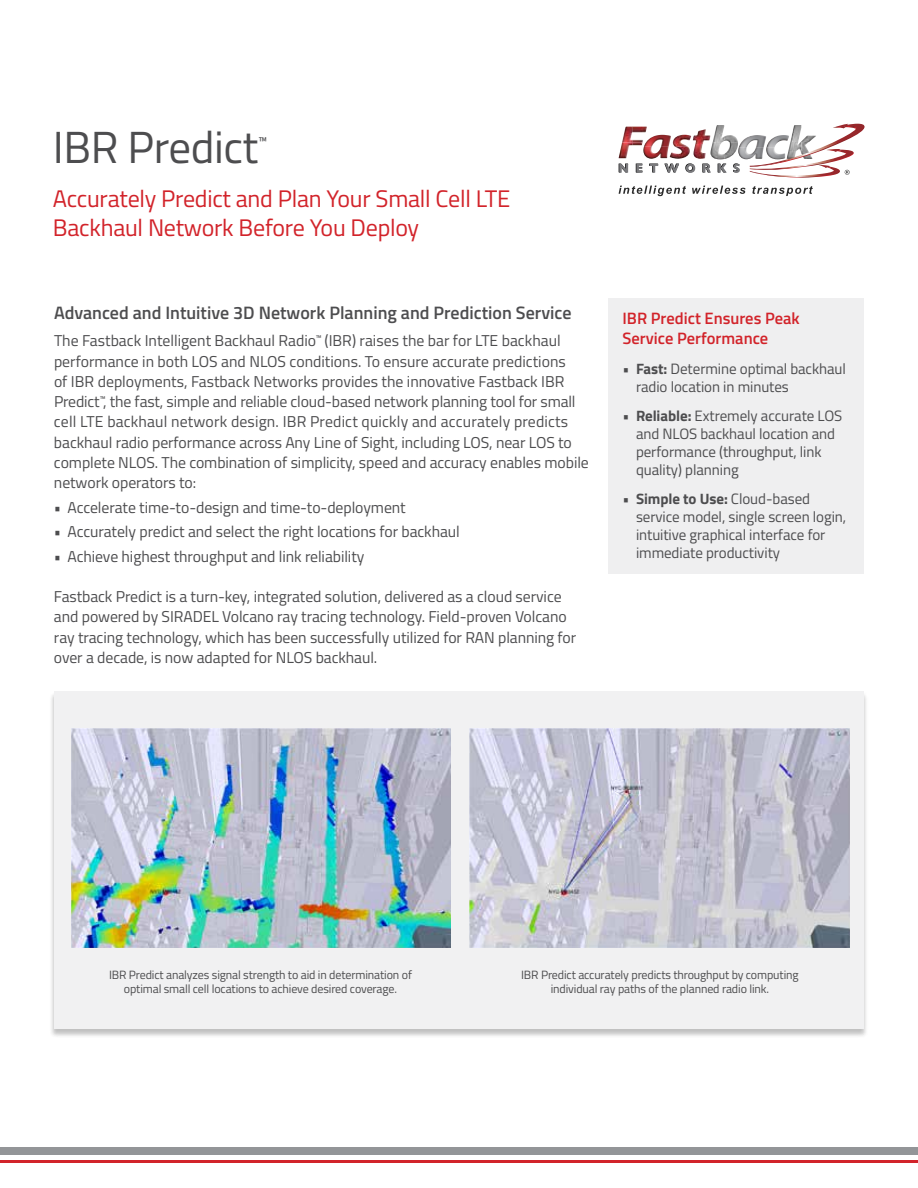
<style>
.page{position:relative;width:918px;height:1188px;background:#fff}
.page>*{position:absolute;margin:0;border:0;box-sizing:border-box;transform-origin:0 0}
.t1{font:45px "Titillium Web";letter-spacing:-.01em;color:#4d4d4f}
.t2{font:24px/28.8px "Titillium Web";letter-spacing:-.01em;color:#d2232a}
.t3{font:600 18px "Titillium Web";color:#4d4d4f}
.t4{font:600 16.5px/19.8px "Titillium Web";color:#d2232a}
.t5{font:15.75px/20.2px "Titillium Web";letter-spacing:-.005em;color:#4d4d4f}
.t6{font:15px/18px "Titillium Web";letter-spacing:-.005em;color:#4d4d4f}
.t7{font:13.95px "Titillium Web";color:#4d4d4f}
.t8{font:12px/14.4px "Titillium Web";letter-spacing:-.01em;color:#4d4d4f;text-align:center}
.s1{font-weight:700}
</style>
<div class="page">
<svg style="left:619px;top:186px;width:67px;height:10px"></svg>
<svg style="left:692px;top:186px;width:54px;height:8px"></svg>
<svg style="left:752px;top:186px;width:61px;height:10px"></svg>
<img style="left:622px;top:127px;width:25px;height:15px">
<img style="left:619px;top:142px;width:14px;height:16px">
<svg style="left:633px;top:142px;width:10px;height:3px"></svg>
<img style="left:644px;top:135px;width:18px;height:18px">
<img style="left:673px;top:135px;width:18px;height:12px">
<img style="left:670px;top:147px;width:20px;height:12px">
<img style="left:693px;top:129px;width:17px;height:15px">
<img style="left:694px;top:144px;width:12px;height:15px">
<img style="left:713px;top:125px;width:17px;height:17px">
<img style="left:711px;top:142px;width:13px;height:17px">
<img style="left:739px;top:138px;width:7px;height:9px">
<svg style="left:619px;top:163px;width:121px;height:10px"></svg>
<svg style="left:746px;top:124px;width:118px;height:54px"></svg>
<div style="left:49px;top:691px;width:820px;height:347px;background:#000;opacity:.25"></div>
<div style="left:54px;top:692px;width:810px;height:337px;background:#f1f1f2"></div>
<hr style="left:0;top:1160px;width:918px;height:2px;background:#d2232a">
<div style="left:0;top:1148px;width:918px;height:7px;background:#939598"></div>
<div style="left:608px;top:299px;width:256px;height:275px;background:#efeff0"></div>
<img style="left:72px;top:729px;width:379px;height:218px">
<img style="left:470px;top:729px;width:380px;height:218px">
<h1 class="t1" style="left:53px;top:115px;width:207px">IBR Predict</h1>
<p class="t7" style="left:258px;top:131px;width:11px">™</p>
<h2 class="t2" style="left:53px;top:183px;width:459px">Accurately Predict and Plan Your Small Cell LTE<br>Backhaul Network Before You Deploy</h2>
<p class="t3" style="left:54px;top:299px;width:519px">Advanced and Intuitive 3D Network Planning and Prediction Service</p>
<p class="t5" style="left:54px;top:330px;width:536px">The Fastback Intelligent Backhaul Radio<sup>™</sup> (IBR) raises the bar for LTE backhaul performance in both LOS and NLOS conditions. To ensure accurate predictions<br>of IBR deployments, Fastback Networks provides the innovative Fastback IBR Predict<sup>™</sup>, the fast, simple and reliable cloud-based network planning tool for small cell LTE backhaul network design. IBR Predict quickly and accurately predicts backhaul radio performance across Any Line of Sight, including LOS, near LOS to complete NLOS. The combination of simplicity, speed and accuracy enables mobile network operators to:</p>
<p class="t5" style="left:54px;top:496px;width:353px">• Accelerate time-to-design and time-to-deployment</p>
<p class="t5" style="left:54px;top:521px;width:407px">• Accurately predict and select the right locations for backhaul</p>
<p class="t5" style="left:54px;top:545px;width:312px">• Achieve highest throughput and link reliability</p>
<p class="t5" style="left:54px;top:586px;width:524px">Fastback Predict is a turn-key, integrated solution, delivered as a cloud service and powered by SIRADEL Volcano ray tracing technology. Field-proven Volcano ray tracing technology, which has been successfully utilized for RAN planning for over a decade, is now adapted for NLOS backhaul.</p>
<p class="t4" style="left:622px;top:308px;width:179px">IBR Predict Ensures Peak<br>Service Performance</p>
<p class="t6" style="left:636px;top:359px;width:211px;text-indent:-14px">• <span class="s1">Fast:</span> Determine optimal backhaul radio location in minutes</p>
<p class="t6" style="left:636px;top:406px;width:208px;text-indent:-14px">• <span class="s1">Reliable:</span> Extremely accurate LOS and NLOS backhaul location and performance (throughput, link quality) planning</p>
<p class="t6" style="left:636px;top:489px;width:212px;text-indent:-14px">• <span class="s1">Simple to Use:</span> Cloud-based service model, single screen login, intuitive graphical interface for immediate productivity</p>
<p class="t8" style="left:109px;top:967px;width:304px">IBR Predict analyzes signal strength to aid in determination of optimal small cell locations to achieve desired coverage.</p>
<p class="t8" style="left:521px;top:967px;width:279px">IBR Predict accurately predicts throughput by computing individual ray paths of the planned radio link.</p>
</div>
